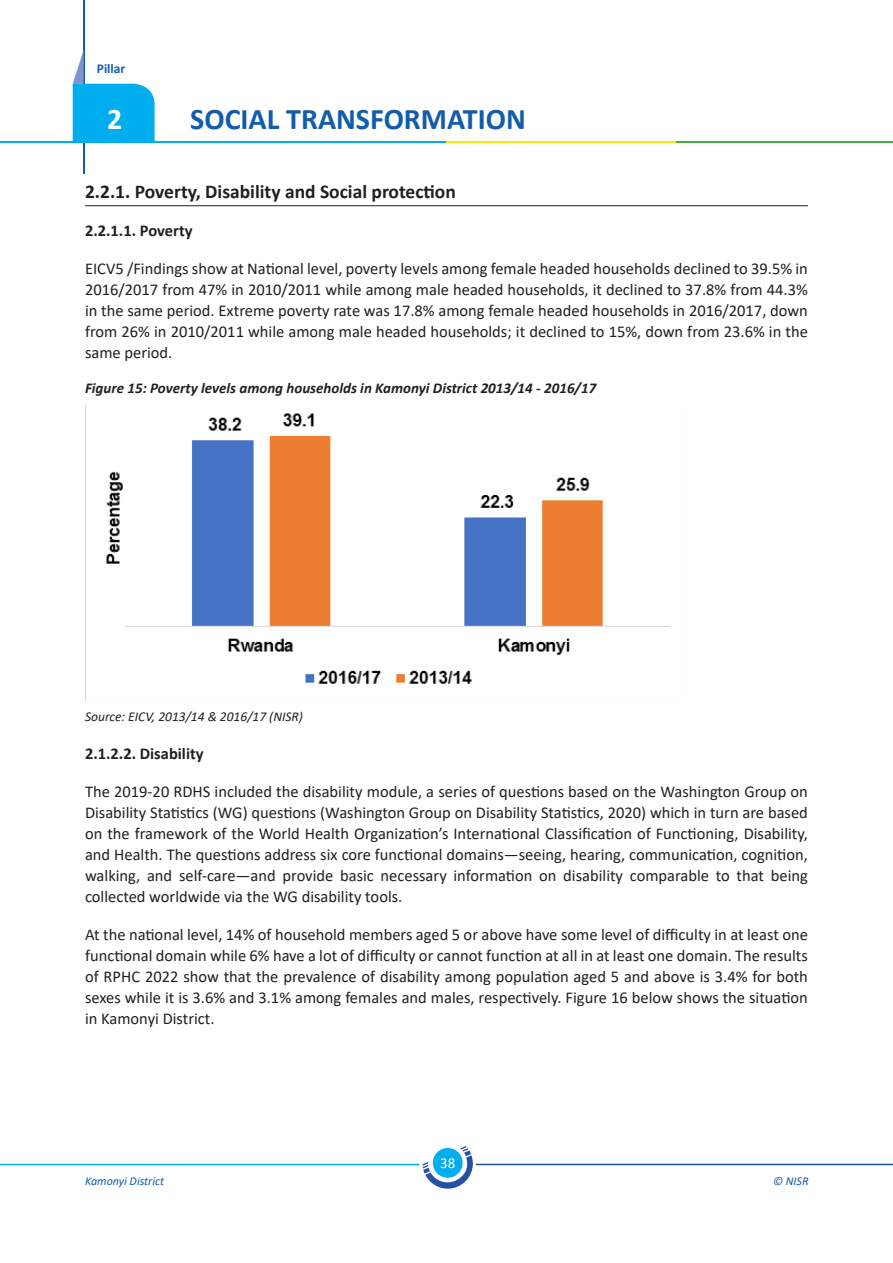
<style>
.page{position:relative;width:893px;height:1263px;background:#fff}
.page>*{position:absolute;margin:0;border:0;box-sizing:border-box;transform-origin:0 0}
.Pillar_Header{font:700 30px "Calibri";color:#135cab}
.Pillar_Header-2{font:700 30px "Calibri";color:#fff}
.Header_3{font:700 19.5px "Calibri";color:#231f20}
.Body_Paragraph{font:16.5px/21px "Calibri";color:#231f20;text-align:justify}
.Body_Paragraph-2{font:700 16.5px "Calibri";color:#231f20}
.Figure_TITLE{font:italic 700 15px "Calibri";color:#231f20}
.t1{font:15px "Calibri";color:#fff}
.t2{font:italic 13.5px "Calibri";color:#231f20}
.t3{font:700 13.5px "Calibri";color:#135cab}
.t4{font:italic 12px "Calibri";color:#135cab}
</style>
<div class="page">
<hr style="left:84px;top:0;width:1px;height:174px;background:#135cab">
<svg style="left:73px;top:50px;width:82px;height:91px"></svg>
<svg style="left:423px;top:1146px;width:50px;height:43px"></svg>
<div style="left:433px;top:1148px;width:30px;height:30px;background:#00aeef;border-radius:50%"></div>
<hr style="left:0;top:141px;width:446px;height:1px;background:#00aeef">
<hr style="left:446px;top:141px;width:230px;height:1px;background:#f0ea0d">
<hr style="left:676px;top:141px;width:217px;height:1px;background:#44aa42">
<hr style="left:0;top:1164px;width:419px;height:1px;background:#00aeef">
<hr style="left:476px;top:1164px;width:417px;height:1px;background:#2451a3">
<hr style="left:85px;top:205px;width:723px;height:1px;background:#231f20">
<img style="left:85px;top:405px;width:586px;height:295px">
<p class="t3" style="left:97px;top:59px;width:30px">Pillar</p>
<p class="Pillar_Header-2" style="left:107px;top:98px;width:17px">2</p>
<p class="Pillar_Header" style="left:190px;top:98px;width:337px">SOCIAL TRANSFORMATION</p>
<p class="Header_3" style="left:85px;top:177px;width:372px">2.2.1. Poverty, Disability and Social protection</p>
<p class="Body_Paragraph-2" style="left:85px;top:218px;width:109px">2.2.1.1. Poverty</p>
<p class="Body_Paragraph" style="left:85px;top:257px;width:724px">EICV5 /Findings show at National level, poverty levels among female headed households declined to 39.5% in 2016/2017 from 47% in 2010/2011 while among male headed households, it declined to 37.8% from 44.3% in the same period. Extreme poverty rate was 17.8% among female headed households in 2016/2017, down from 26% in 2010/2011 while among male headed households; it declined to 15%, down from 23.6% in the same period.</p>
<p class="Figure_TITLE" style="left:85px;top:377px;width:513px">Figure 15: Poverty levels among households in Kamonyi District 2013/14 - 2016/17</p>
<p class="t2" style="left:85px;top:707px;width:219px">Source: EICV, 2013/14 &amp; 2016/17 (NISR)</p>
<p class="Body_Paragraph-2" style="left:85px;top:741px;width:120px">2.1.2.2. Disability</p>
<p class="Body_Paragraph" style="left:85px;top:780px;width:724px">The 2019-20 RDHS included the disability module, a series of questions based on the Washington Group on Disability Statistics (WG) questions (Washington Group on Disability Statistics, 2020) which in turn are based on the framework of the World Health Organization’s International Classification of Functioning, Disability, and Health. The questions address six core functional domains—seeing, hearing, communication, cognition, walking, and self-care—and provide basic necessary information on disability comparable to that being collected worldwide via the WG disability tools.</p>
<p class="Body_Paragraph" style="left:85px;top:923px;width:724px">At the national level, 14% of household members aged 5 or above have some level of difficulty in at least one functional domain while 6% have a lot of difficulty or cannot function at all in at least one domain. The results of RPHC 2022 show that the prevalence of disability among population aged 5 and above is 3.4% for both sexes while it is 3.6% and 3.1% among females and males, respectively. Figure 16 below shows the situation in Kamonyi District.</p>
<p class="t4" style="left:85px;top:1173px;width:81px">Kamonyi District</p>
<p class="t1" style="left:440px;top:1153px;width:17px">38</p>
<p class="t4" style="left:773px;top:1173px;width:37px">© NISR</p>
</div>
